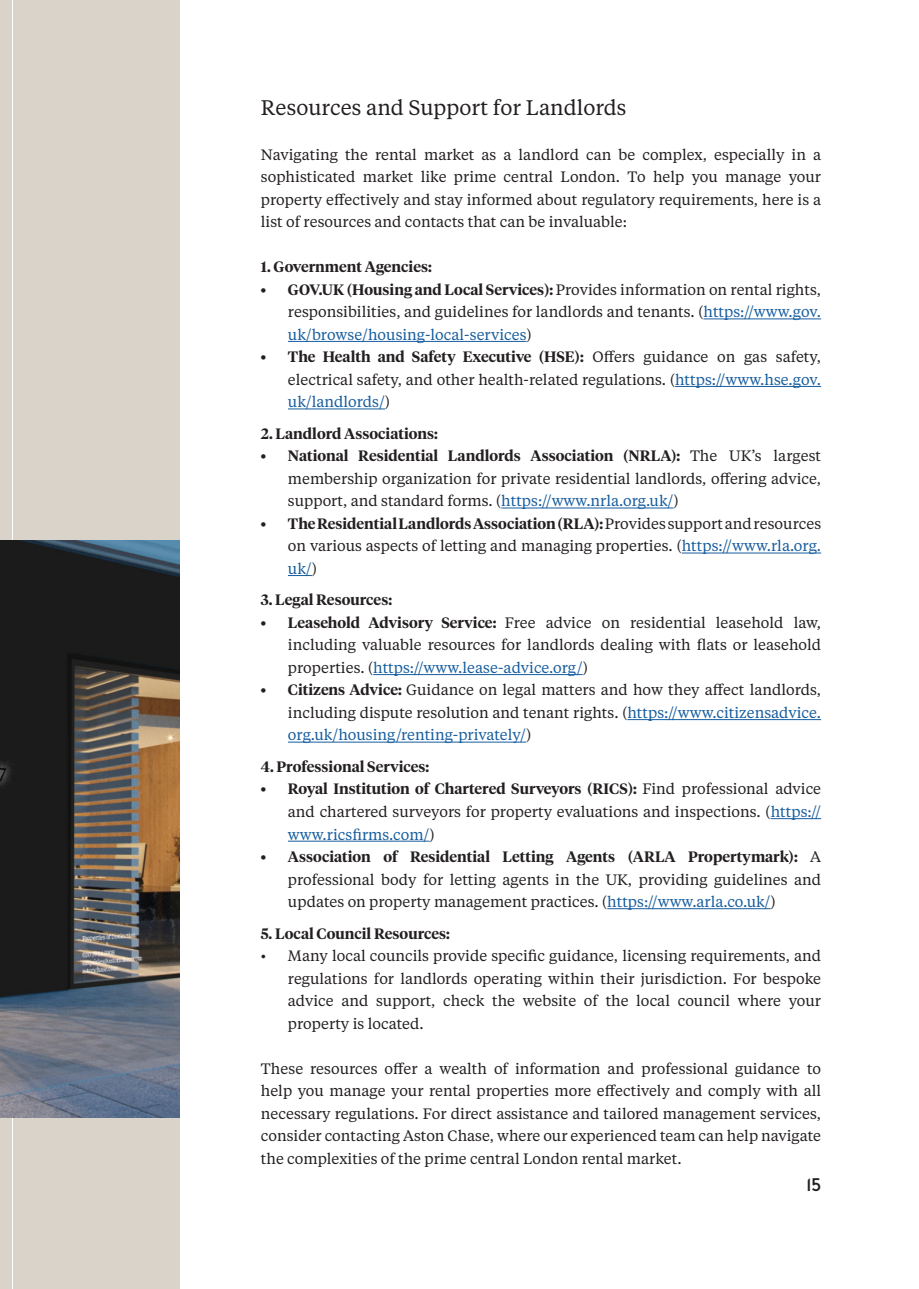
<style>
.page{position:relative;width:919px;height:1289px;background:#fff}
.page>*{position:absolute;margin:0;border:0;box-sizing:border-box;transform-origin:0 0}
.Headline{font:21px "Tiempos Text";color:#231f20}
.t1{font:500 18px "Euclid Flex";color:#231f20}
.Body{font:15px/22.5px "Tiempos Text";color:#231f20;text-align:justify}
.Body-2{font:600 15px "Tiempos Headline";color:#231f20}
.s1{font-family:"Tiempos Headline";font-weight:600}
.s2{color:#175d9e}
</style>
<div class="page">
<div style="left:13px;top:0;width:167px;height:1288px;background:#d9d3c9"></div>
<div style="left:0;top:0;width:11px;height:1288px;background:#d9d3c9"></div>
<img style="left:0;top:540px;width:180px;height:577px">
<hr style="left:703px;top:318px;width:118px;height:1px;background:#175d9e">
<hr style="left:288px;top:341px;width:238px;height:1px;background:#175d9e">
<hr style="left:675px;top:386px;width:146px;height:1px;background:#175d9e">
<hr style="left:288px;top:408px;width:97px;height:1px;background:#175d9e">
<hr style="left:501px;top:507px;width:172px;height:1px;background:#175d9e">
<hr style="left:681px;top:552px;width:140px;height:1px;background:#175d9e">
<svg style="left:288px;top:575px;width:24px;height:1px"></svg>
<hr style="left:373px;top:674px;width:209px;height:1px;background:#175d9e">
<hr style="left:627px;top:719px;width:194px;height:1px;background:#175d9e">
<hr style="left:288px;top:741px;width:238px;height:1px;background:#175d9e">
<hr style="left:770px;top:818px;width:51px;height:1px;background:#175d9e">
<hr style="left:288px;top:840px;width:141px;height:1px;background:#175d9e">
<hr style="left:607px;top:908px;width:163px;height:1px;background:#175d9e">
<p class="Headline" style="left:261px;top:93px;width:367px">Resources and Support for Landlords</p>
<p class="Body" style="left:261px;top:142px;width:561px">Navigating the rental market as a landlord can be complex, especially in a sophisticated market like prime central London. To help you manage your property effectively and stay informed about regulatory requirements, here is a list of resources and contacts that can be invaluable:</p>
<p class="Body-2" style="left:261px;top:256px;width:172px">1. Government Agencies:</p>
<p class="Body" style="left:288px;top:277px;width:534px;text-indent:-27px"><span class="s1">• GOV.UK (Housing and Local Services):</span> Provides information on rental rights, responsibilities, and guidelines for landlords and tenants. (<span class="s2">https://www.gov. uk/browse/housing-local-services</span>)</p>
<p class="Body" style="left:288px;top:345px;width:534px;text-indent:-27px"><span class="s1">• The Health and Safety Executive (HSE):</span> Offers guidance on gas safety, electrical safety, and other health-related regulations. (<span class="s2">https://www.hse.gov. uk/landlords/</span>)</p>
<p class="Body-2" style="left:261px;top:423px;width:178px">2. Landlord Associations:</p>
<p class="Body" style="left:288px;top:444px;width:534px;text-indent:-27px"><span class="s1">• National Residential Landlords Association (NRLA):</span> The UK’s largest membership organization for private residential landlords, offering advice, support, and standard forms. (<span class="s2">https://www.nrla.org.uk/</span>)</p>
<p class="Body" style="left:288px;top:511px;width:534px;text-indent:-27px"><span class="s1">• The Residential Landlords Association (RLA):</span> Provides support and resources on various aspects of letting and managing properties. (<span class="s2">https://www.rla.org. uk/</span>)</p>
<p class="Body-2" style="left:261px;top:589px;width:133px">3. Legal Resources:</p>
<p class="Body" style="left:288px;top:610px;width:534px;text-indent:-27px"><span class="s1">• Leasehold Advisory Service:</span> Free advice on residential leasehold law, including valuable resources for landlords dealing with flats or leasehold properties. (<span class="s2">https://www.lease-advice.org/</span>)</p>
<p class="Body" style="left:288px;top:678px;width:534px;text-indent:-27px"><span class="s1">• Citizens Advice:</span> Guidance on legal matters and how they affect landlords, including dispute resolution and tenant rights. (<span class="s2">https://www.citizensadvice. org.uk/housing/renting-privately/</span>)</p>
<p class="Body-2" style="left:261px;top:756px;width:170px">4. Professional Services:</p>
<p class="Body" style="left:288px;top:777px;width:534px;text-indent:-27px"><span class="s1">• Royal Institution of Chartered Surveyors (RICS):</span> Find professional advice and chartered surveyors for property evaluations and inspections. (<span class="s2">https:// www.ricsfirms.com/</span>)</p>
<p class="Body" style="left:288px;top:844px;width:534px;text-indent:-27px"><span class="s1">• Association of Residential Letting Agents (ARLA Propertymark):</span> A professional body for letting agents in the UK, providing guidelines and updates on property management practices. (<span class="s2">https://www.arla.co.uk/</span>)</p>
<p class="Body-2" style="left:261px;top:922px;width:190px">5. Local Council Resources:</p>
<p class="Body" style="left:288px;top:943px;width:534px;text-indent:-27px">• Many local councils provide specific guidance, licensing requirements, and regulations for landlords operating within their jurisdiction. For bespoke advice and support, check the website of the local council where your property is located.</p>
<p class="Body" style="left:261px;top:1056px;width:561px">These resources offer a wealth of information and professional guidance to help you manage your rental properties more effectively and comply with all necessary regulations. For direct assistance and tailored management services, consider contacting Aston Chase, where our experienced team can help navigate the complexities of the prime central London rental market.</p>
<p class="t1" style="left:806px;top:1173px;width:16px">15</p>
</div>
